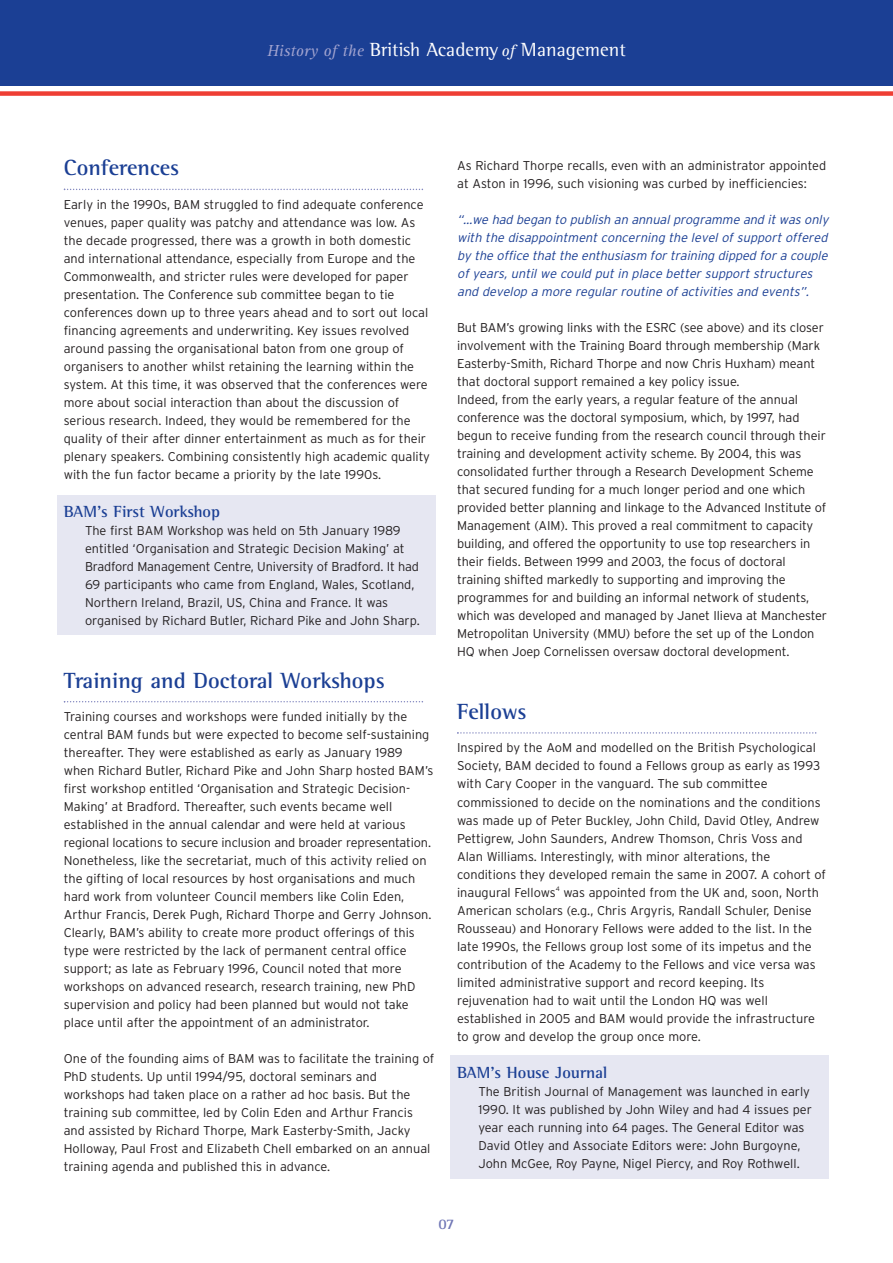
<style>
.page{position:relative;width:893px;height:1263px;background:#fff}
.page>*{position:absolute;margin:0;border:0;box-sizing:border-box;transform-origin:0 0}
.t1{font:700 22.5px "Rotis Semi Serif";color:#1b3f94}
.t2{font:19.5px "Rotis Semi Serif";letter-spacing:.005em;color:#fff}
.t3{font:700 16.5px "Rotis Semi Serif";color:#1b3f94}
.t4{font:700 15px "Rotis Semi Serif";color:#6f76b5}
.t5{font:300 12.75px/18px "Interstate";color:#231f20}
.t6{font:italic 300 12.75px/18px "Interstate";color:#1b3f94}
.s1{font-family:"Rotis Serif";font-style:italic;font-size:16.5px;color:#a2a4d0}
.s2{font-family:"Rotis Serif";font-style:italic;font-size:16.5px}
</style>
<div class="page">
<div style="left:451px;top:1055px;width:378px;height:124px;background:#e6e7f2"></div>
<div style="left:57px;top:495px;width:379px;height:140px;background:#e6e7f2"></div>
<svg style="left:64px;top:189px;width:359px;height:1px"></svg>
<svg style="left:64px;top:701px;width:359px;height:1px"></svg>
<svg style="left:457px;top:732px;width:359px;height:2px"></svg>
<div style="left:0;top:0;width:893px;height:86px;background:#1b3f94"></div>
<div style="left:0;top:91px;width:893px;height:5px;background:#ee3e34"></div>
<h2 class="t2" style="left:267px;top:43px;width:360px"><span class="s1">History of the</span> British Academy <span class="s2">of</span> Management</h2>
<h1 class="t1" style="left:64px;top:160px;width:117px">Conferences</h1>
<p class="t5" style="left:64px;top:196px;width:368px">Early in the 1990s, BAM struggled to find adequate conference venues, paper quality was patchy and attendance was low. As the decade progressed, there was a growth in both domestic and international attendance, especially from Europe and the Commonwealth, and stricter rules were developed for paper presentation. The Conference sub committee began to tie conferences down up to three years ahead and to sort out local financing agreements and underwriting. Key issues revolved around passing the organisational baton from one group of organisers to another whilst retaining the learning within the system. At this time, it was observed that the conferences were more about social interaction than about the discussion of serious research. Indeed, they would be remembered for the quality of their after dinner entertainment as much as for their plenary speakers. Combining consistently high academic quality with the fun factor became a priority by the late 1990s.</p>
<p class="t3" style="left:64px;top:505px;width:158px">BAM’s First Workshop</p>
<p class="t5" style="left:85px;top:521px;width:336px">The first BAM Workshop was held on 5th January 1989 entitled ‘Organisation and Strategic Decision Making’ at Bradford Management Centre, University of Bradford. It had 69 participants who came from England, Wales, Scotland, Northern Ireland, Brazil, US, China and France. It was organised by Richard Butler, Richard Pike and John Sharp.</p>
<h1 class="t1" style="left:64px;top:672px;width:323px">Training and Doctoral Workshops</h1>
<p class="t5" style="left:64px;top:708px;width:371px">Training courses and workshops were funded initially by the central BAM funds but were expected to become self-sustaining thereafter. They were established as early as January 1989 when Richard Butler, Richard Pike and John Sharp hosted BAM’s first workshop entitled ‘Organisation and Strategic Decision-Making’ at Bradford. Thereafter, such events became well established in the annual calendar and were held at various regional locations to secure inclusion and broader representation.<br>Nonetheless, like the secretariat, much of this activity relied on the gifting of local resources by host organisations and much hard work from volunteer Council members like Colin Eden, Arthur Francis, Derek Pugh, Richard Thorpe and Gerry Johnson.<br>Clearly, BAM’s ability to create more product offerings of this type were restricted by the lack of permanent central office support; as late as February 1996, Council noted that more workshops on advanced research, research training, new PhD supervision and policy had been planned but would not take place until after the appointment of an administrator.</p>
<p class="t5" style="left:64px;top:1050px;width:372px">One of the founding aims of BAM was to facilitate the training of PhD students. Up until 1994/95, doctoral seminars and workshops had taken place on a rather ad hoc basis. But the training sub committee, led by Colin Eden and Arthur Francis and assisted by Richard Thorpe, Mark Easterby-Smith, Jacky Holloway, Paul Frost and Elizabeth Chell embarked on an annual training agenda and published this in advance.</p>
<p class="t5" style="left:457px;top:156px;width:371px">As Richard Thorpe recalls, even with an administrator appointed at Aston in 1996, such visioning was curbed by inefficiencies:</p>
<p class="t6" style="left:457px;top:210px;width:374px">“…we had began to publish an annual programme and it was only with the disappointment concerning the level of support offered by the office that the enthusiasm for training dipped for a couple of years, until we could put in place better support structures and develop a more regular routine of activities and events”.</p>
<p class="t5" style="left:457px;top:318px;width:371px">But BAM’s growing links with the ESRC (see above) and its closer involvement with the Training Board through membership (Mark Easterby-Smith, Richard Thorpe and now Chris Huxham) meant that doctoral support remained a key policy issue.<br>Indeed, from the early years, a regular feature of the annual conference was the doctoral symposium, which, by 1997, had begun to receive funding from the research council through their training and development activity scheme. By 2004, this was consolidated further through a Research Development Scheme that secured funding for a much longer period and one which provided better planning and linkage to the Advanced Institute of Management (AIM). This proved a real commitment to capacity building, and offered the opportunity to use top researchers in their fields. Between 1999 and 2003, the focus of doctoral training shifted markedly to supporting and improving the programmes for and building an informal network of students, which was developed and managed by Janet Ilieva at Manchester Metropolitan University (MMU) before the set up of the London HQ when Joep Cornelissen oversaw doctoral development.</p>
<h1 class="t1" style="left:457px;top:704px;width:71px">Fellows</h1>
<p class="t5" style="left:457px;top:739px;width:371px">Inspired by the AoM and modelled on the British Psychological Society, BAM decided to found a Fellows group as early as 1993 with Cary Cooper in the vanguard. The sub committee commissioned to decide on the nominations and the conditions was made up of Peter Buckley, John Child, David Otley, Andrew Pettigrew, John Saunders, Andrew Thomson, Chris Voss and Alan Williams. Interestingly, with minor alterations, the conditions they developed remain the same in 2007. A cohort of inaugural Fellows<sup>4</sup> was appointed from the UK and, soon, North American scholars (e.g., Chris Argyris, Randall Schuler, Denise Rousseau) and Honorary Fellows were added to the list. In the late 1990s, the Fellows group lost some of its impetus and the contribution of the Academy to the Fellows and vice versa was limited administrative support and record keeping. Its rejuvenation had to wait until the London HQ was well established in 2005 and BAM would provide the infrastructure to grow and develop the group once more.</p>
<p class="t3" style="left:457px;top:1067px;width:152px">BAM’s House Journal</p>
<p class="t5" style="left:478px;top:1082px;width:335px">The British Journal of Management was launched in early 1990. It was published by John Wiley and had 4 issues per year each running into 64 pages. The General Editor was David Otley and Associate Editors were: John Burgoyne, John McGee, Roy Payne, Nigel Piercy, and Roy Rothwell.</p>
<p class="t4" style="left:439px;top:1219px;width:17px">07</p>
</div>
